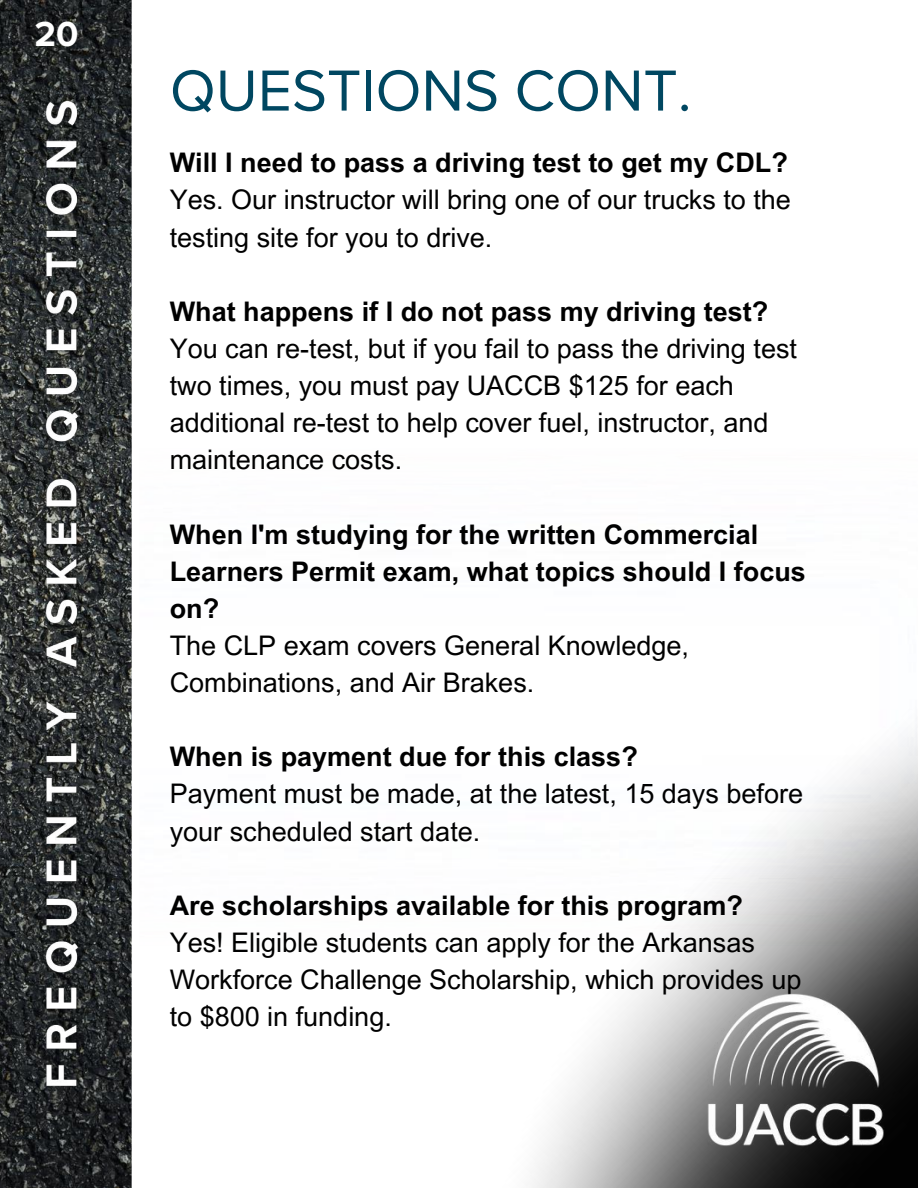
<style>
.page{position:relative;width:918px;height:1188px;background:#fff}
.page>*{position:absolute;margin:0;border:0;box-sizing:border-box;transform-origin:0 0}
.t1{font:60px "Proxima Nova";color:#004761}
.t2{font:700 36.15px "Proxima Nova";color:#fff}
.t3{font:27px/37.2px "Arial MT Pro";color:#000}
.t4{font:700 27px/37.2px "Arial MT Pro";color:#000}
</style>
<div class="page">
<img style="left:0;top:0;width:132px;height:1188px">
<img style="left:26px;top:80px;width:74px;height:1026px">
<img style="left:532px;top:727px;width:386px;height:461px">
<img style="left:700px;top:987px;width:191px;height:178px">
<h2 class="t2" style="left:34px;top:13px;width:46px">20</h2>
<h1 class="t1" style="left:170px;top:55px;width:523px">QUESTIONS CONT.</h1>
<p class="t4" style="left:170px;top:148px;width:620px">Will I need to pass a driving test to get my CDL?</p>
<p class="t3" style="left:170px;top:185px;width:623px">Yes. Our instructor will bring one of our trucks to the testing site for you to drive.</p>
<p class="t4" style="left:170px;top:296px;width:600px">What happens if I do not pass my driving test?</p>
<p class="t3" style="left:170px;top:333px;width:629px">You can re-test, but if you fail to pass the driving test two times, you must pay UACCB $125 for each additional re-test to help cover fuel, instructor, and maintenance costs.</p>
<p class="t4" style="left:170px;top:519px;width:638px">When I'm studying for the written Commercial<br>Learners Permit exam, what topics should I focus on?</p>
<p class="t3" style="left:170px;top:630px;width:521px">The CLP exam covers General Knowledge,<br>Combinations, and Air Brakes.</p>
<p class="t4" style="left:170px;top:742px;width:470px">When is payment due for this class?</p>
<p class="t3" style="left:170px;top:779px;width:635px">Payment must be made, at the latest, 15 days before your scheduled start date.</p>
<p class="t4" style="left:170px;top:890px;width:575px">Are scholarships available for this program?</p>
<p class="t3" style="left:170px;top:927px;width:633px">Yes! Eligible students can apply for the Arkansas<br>Workforce Challenge Scholarship, which provides up to $800 in funding.</p>
</div>
